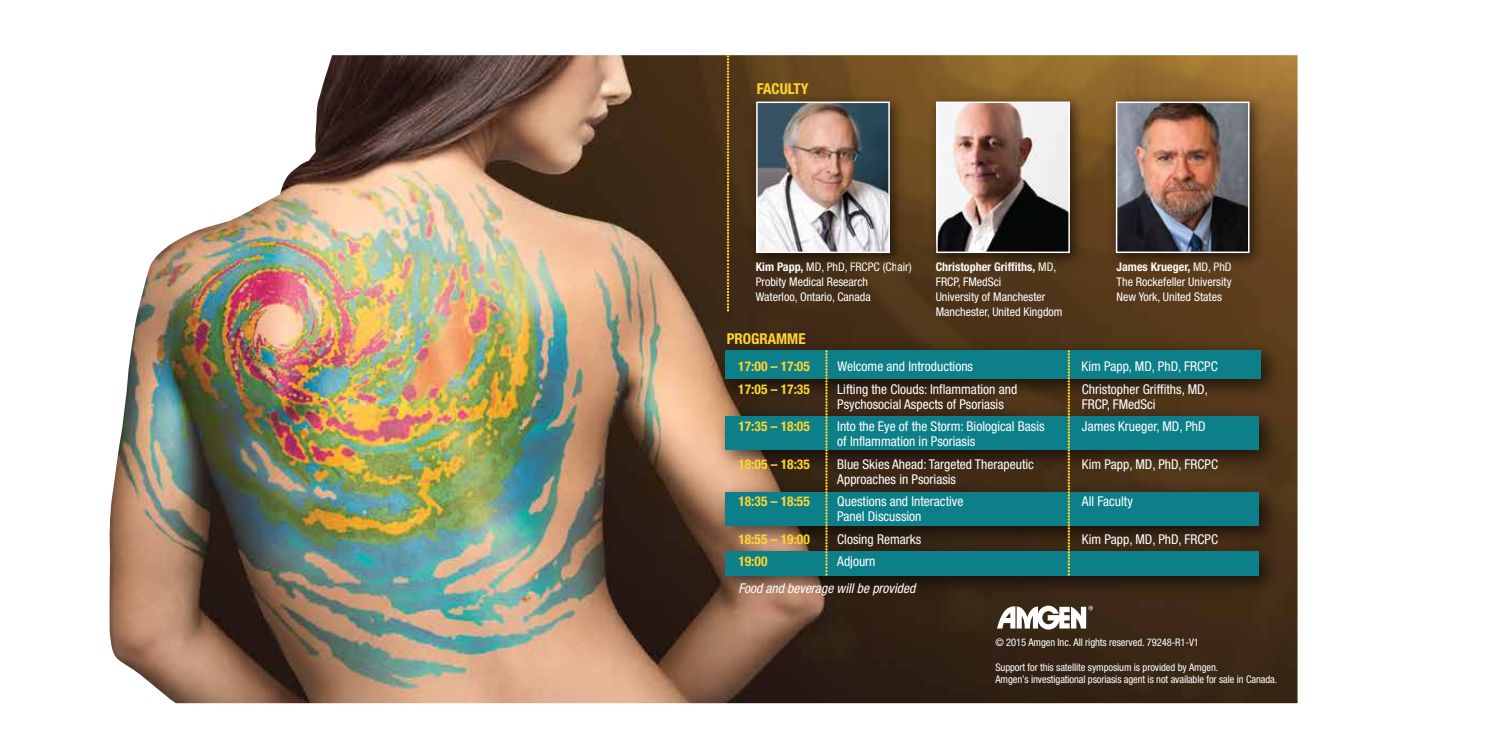
<style>
.page{position:relative;width:1512px;height:756px;background:#fff}
.page>*{position:absolute;margin:0;border:0;box-sizing:border-box;transform-origin:0 0}
.t1{font:700 condensed 15px "Helvetica Neue";color:#ffd530}
.t2{font:condensed 13.5px "Helvetica Neue";color:#fff}
.t3{font:700 condensed 13.5px "Helvetica Neue";color:#ffd530}
.t4{font:italic condensed 13.5px "Helvetica Neue";color:#fff}
.t5{font:condensed 12px/15px "Helvetica Neue";color:#fff}
.t6{font:condensed 10.5px/12.6px "Helvetica Neue";letter-spacing:-.01em;color:#fff}
.s1{font-weight:700}
</style>
<div class="page">
<img style="left:109px;top:55px;width:1189px;height:648px">
<svg style="left:997px;top:606px;width:96px;height:24px"></svg>
<img style="left:708px;top:333px;width:581px;height:271px">
<div style="left:725px;top:350px;width:536px;height:29px;background:#0d7f88"></div>
<div style="left:725px;top:416px;width:534px;height:34px;background:#0d7f88"></div>
<div style="left:725px;top:492px;width:534px;height:34px;background:#0d7f88"></div>
<div style="left:725px;top:551px;width:534px;height:25px;background:#0d7f88"></div>
<svg style="left:825px;top:350px;width:3px;height:226px"></svg>
<svg style="left:1068px;top:350px;width:2px;height:226px"></svg>
<img style="left:721px;top:55px;width:221px;height:279px">
<img style="left:759px;top:105px;width:128px;height:145px">
<div style="left:756px;top:102px;width:134px;height:151px;border:2px solid #fff"></div>
<img style="left:896px;top:86px;width:203px;height:187px">
<img style="left:939px;top:105px;width:128px;height:145px">
<div style="left:936px;top:102px;width:134px;height:151px;border:2px solid #fff"></div>
<img style="left:1099px;top:68px;width:172px;height:242px">
<img style="left:1119px;top:105px;width:128px;height:145px">
<div style="left:1116px;top:102px;width:134px;height:151px;border:2px solid #fff"></div>
<p class="t1" style="left:757px;top:79px;width:53px">FACULTY</p>
<p class="t5" style="left:756px;top:259px;width:157px"><span class="s1">Kim Papp,</span> MD, PhD, FRCPC (Chair)<br>Probity Medical Research<br>Waterloo, Ontario, Canada</p>
<p class="t5" style="left:936px;top:259px;width:128px"><span class="s1">Christopher Griffiths,</span> MD,<br>FRCP, FMedSci<br>University of Manchester<br>Manchester, United Kingdom</p>
<p class="t5" style="left:1117px;top:259px;width:117px;text-align:justify"><span class="s1">James Krueger,</span> MD, PhD The Rockefeller University New York, United States</p>
<p class="t1" style="left:727px;top:329px;width:80px">PROGRAMME</p>
<p class="t3" style="left:738px;top:358px;width:73px">17:00 – 17:05</p>
<p class="t2" style="left:838px;top:359px;width:137px">Welcome and Introductions</p>
<p class="t2" style="left:1082px;top:359px;width:138px">Kim Papp, MD, PhD, FRCPC</p>
<p class="t3" style="left:738px;top:381px;width:73px">17:05 – 17:35</p>
<p class="t2" style="left:837px;top:381px;width:182px">Lifting the Clouds: Inflammation and</p>
<p class="t2" style="left:1082px;top:381px;width:127px">Christopher Griffiths, MD,</p>
<p class="t2" style="left:837px;top:396px;width:168px">Psychosocial Aspects of Psoriasis</p>
<p class="t2" style="left:1082px;top:396px;width:75px">FRCP, FMedSci</p>
<p class="t3" style="left:738px;top:418px;width:73px">17:35 – 18:05</p>
<p class="t2" style="left:837px;top:419px;width:209px">Into the Eye of the Storm: Biological Basis</p>
<p class="t2" style="left:1082px;top:419px;width:125px">James Krueger, MD, PhD</p>
<p class="t2" style="left:837px;top:434px;width:140px">of Inflammation in Psoriasis</p>
<p class="t3" style="left:738px;top:456px;width:73px">18:05 – 18:35</p>
<p class="t2" style="left:837px;top:456px;width:198px">Blue Skies Ahead: Targeted Therapeutic</p>
<p class="t2" style="left:1082px;top:456px;width:138px">Kim Papp, MD, PhD, FRCPC</p>
<p class="t2" style="left:837px;top:471px;width:120px">Approaches in Psoriasis</p>
<p class="t3" style="left:738px;top:493px;width:73px">18:35 – 18:55</p>
<p class="t2" style="left:837px;top:494px;width:128px">Questions and Interactive</p>
<p class="t2" style="left:1082px;top:494px;width:52px">All Faculty</p>
<p class="t2" style="left:837px;top:509px;width:86px">Panel Discussion</p>
<p class="t3" style="left:738px;top:531px;width:73px">18:55 – 19:00</p>
<p class="t2" style="left:837px;top:531px;width:85px">Closing Remarks</p>
<p class="t2" style="left:1082px;top:531px;width:138px">Kim Papp, MD, PhD, FRCPC</p>
<p class="t3" style="left:738px;top:553px;width:31px">19:00</p>
<p class="t2" style="left:837px;top:554px;width:40px">Adjourn</p>
<p class="t4" style="left:738px;top:581px;width:178px">Food and beverage will be provided</p>
<p class="t6" style="left:996px;top:636px;width:205px">© 2015 Amgen Inc. All rights reserved. 79248-R1-V1</p>
<p class="t6" style="left:995px;top:661px;width:283px">Support for this satellite symposium is provided by Amgen.<br>Amgen’s investigational psoriasis agent is not available for sale in Canada.</p>
</div>
